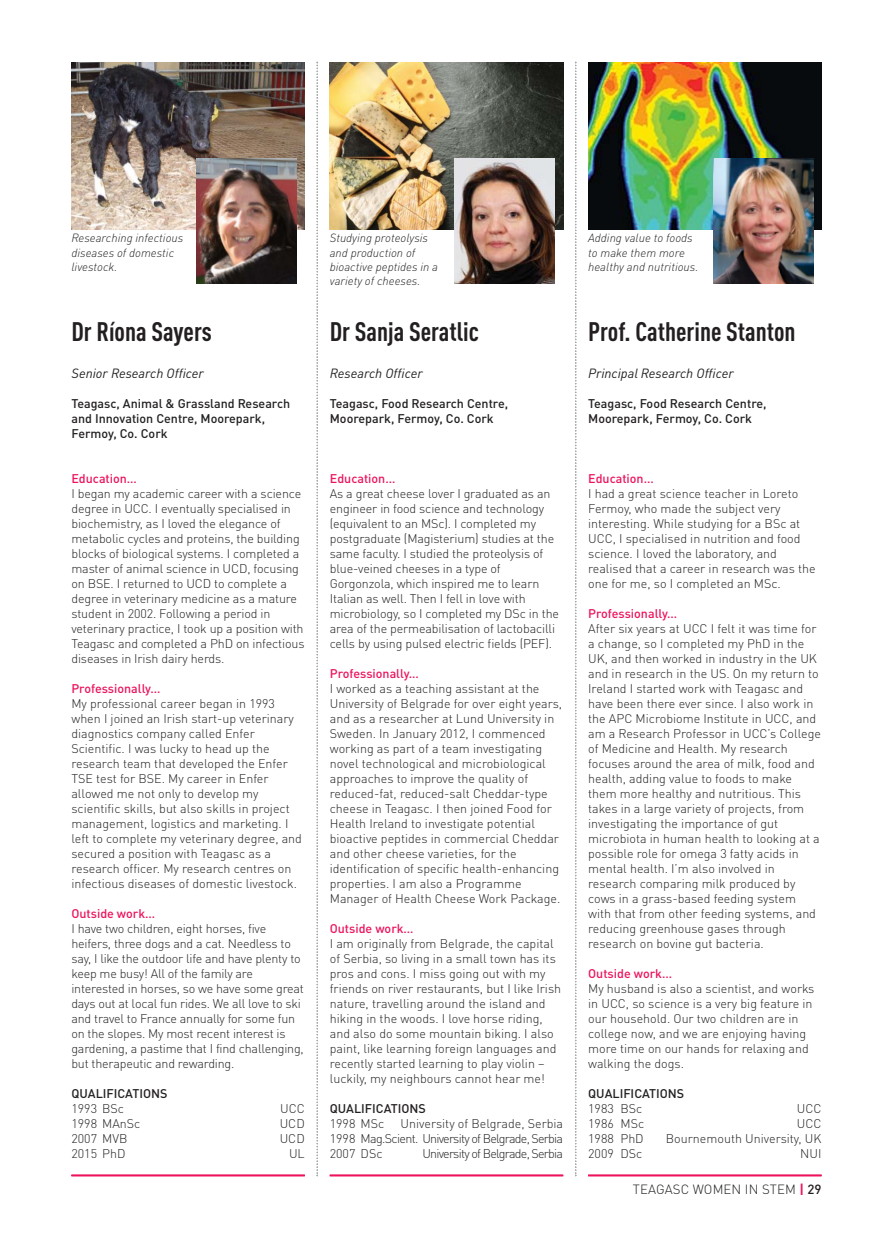
<style>
.page{position:relative;width:893px;height:1238px;background:#fff}
.page>*{position:absolute;margin:0;border:0;box-sizing:border-box;transform-origin:0 0}
.t1{font:700 condensed 26.4px "DINOT";color:#231f20}
.t2{font:italic 13.2px "DINOT";color:#231f20}
.t3{font:300 13.2px "DINOT";letter-spacing:.01em;color:#231f20}
.t4{font:300 12.45px/15px "DINOT";color:#231f20}
.t5{font:500 12.45px/15px "DINOT";color:#231f20}
.t6{font:500 12.45px "DINOT";color:#ed135d}
.t7{font:300 12.45px "DINOT";letter-spacing:-.06em;color:#231f20}
.t8{font:italic 300 11.7px/14.1px "DINOT";color:#231f20}
.s1{font-weight:700;color:#ed135d}
.s2{font-weight:500}
</style>
<div class="page">
<img style="left:71px;top:63px;width:234px;height:166px">
<img style="left:196px;top:158px;width:100px;height:125px">
<img style="left:330px;top:63px;width:233px;height:166px">
<img style="left:588px;top:63px;width:233px;height:166px">
<img style="left:713px;top:158px;width:100px;height:125px">
<hr style="left:71px;top:1174px;width:234px;height:2px;background:#ed135d">
<hr style="left:330px;top:1174px;width:233px;height:2px;background:#ed135d">
<hr style="left:588px;top:1174px;width:233px;height:2px;background:#ed135d">
<img style="left:455px;top:158px;width:100px;height:125px">
<svg style="left:317px;top:62px;width:1px;height:1114px"></svg>
<svg style="left:575px;top:62px;width:1px;height:1114px"></svg>
<p class="t8" style="left:71px;top:232px;width:113px">Researching infectious diseases of domestic livestock.</p>
<h1 class="t1" style="left:71px;top:322px;width:142px">Dr Ríona Sayers</h1>
<p class="t2" style="left:71px;top:368px;width:134px">Senior Research Officer</p>
<p class="t5" style="left:71px;top:398px;width:220px">Teagasc, Animal &amp; Grassland Research and Innovation Centre, Moorepark,<br>Fermoy, Co. Cork</p>
<p class="t6" style="left:71px;top:474px;width:67px">Education…</p>
<p class="t4" style="left:71px;top:488px;width:235px">I began my academic career with a science degree in UCC. I eventually specialised in biochemistry, as I loved the elegance of metabolic cycles and proteins, the building blocks of biological systems. I completed a master of animal science in UCD, focusing on BSE. I returned to UCD to complete a degree in veterinary medicine as a mature student in 2002. Following a period in veterinary practice, I took up a position with Teagasc and completed a PhD on infectious diseases in Irish dairy herds.</p>
<p class="t6" style="left:71px;top:684px;width:91px">Professionally…</p>
<p class="t4" style="left:71px;top:697px;width:232px">My professional career began in 1993 when I joined an Irish start-up veterinary diagnostics company called Enfer Scientific. I was lucky to head up the research team that developed the Enfer TSE test for BSE. My career in Enfer allowed me not only to develop my scientific skills, but also skills in project management, logistics and marketing. I left to complete my veterinary degree, and secured a position with Teagasc as a research officer. My research centres on infectious diseases of domestic livestock.</p>
<p class="t6" style="left:71px;top:909px;width:85px">Outside work…</p>
<p class="t4" style="left:71px;top:922px;width:234px">I have two children, eight horses, five heifers, three dogs and a cat. Needless to say, I like the outdoor life and have plenty to keep me busy! All of the family are interested in horses, so we have some great days out at local fun rides. We all love to ski and travel to France annually for some fun on the slopes. My most recent interest is gardening, a pastime that I find challenging, but therapeutic and rewarding.</p>
<p class="t5" style="left:71px;top:1087px;width:98px">QUALIFICATIONS</p>
<p class="t4" style="left:71px;top:1102px;width:54px">1993 BSc</p>
<p class="t4" style="left:280px;top:1102px;width:26px">UCC</p>
<p class="t4" style="left:71px;top:1117px;width:70px">1998 MAnSc</p>
<p class="t4" style="left:280px;top:1117px;width:27px">UCD</p>
<p class="t4" style="left:71px;top:1132px;width:58px">2007 MVB</p>
<p class="t4" style="left:280px;top:1132px;width:27px">UCD</p>
<p class="t4" style="left:71px;top:1147px;width:56px">2015 PhD</p>
<p class="t4" style="left:289px;top:1147px;width:17px">UL</p>
<p class="t8" style="left:330px;top:232px;width:110px">Studying proteolysis and production of bioactive peptides in a variety of cheeses.</p>
<h1 class="t1" style="left:330px;top:322px;width:151px">Dr Sanja Seratlic</h1>
<p class="t2" style="left:330px;top:368px;width:94px">Research Officer</p>
<p class="t5" style="left:330px;top:398px;width:180px">Teagasc, Food Research Centre,<br>Moorepark, Fermoy, Co. Cork</p>
<p class="t6" style="left:330px;top:474px;width:67px">Education…</p>
<p class="t4" style="left:330px;top:488px;width:231px">As a great cheese lover I graduated as an engineer in food science and technology (equivalent to an MSc). I completed my postgraduate (Magisterium) studies at the same faculty. I studied the proteolysis of blue-veined cheeses in a type of Gorgonzola, which inspired me to learn Italian as well. Then I fell in love with microbiology, so I completed my DSc in the area of the permeabilisation of lactobacilli cells by using pulsed electric fields (PEF).</p>
<p class="t6" style="left:330px;top:669px;width:91px">Professionally…</p>
<p class="t4" style="left:330px;top:682px;width:234px">I worked as a teaching assistant at the University of Belgrade for over eight years, and as a researcher at Lund University in Sweden. In January 2012, I commenced working as part of a team investigating novel technological and microbiological approaches to improve the quality of reduced-fat, reduced-salt Cheddar-type cheese in Teagasc. I then joined Food for Health Ireland to investigate potential bioactive peptides in commercial Cheddar and other cheese varieties, for the identification of specific health-enhancing properties. I am also a Programme Manager of Health Cheese Work Package.</p>
<p class="t6" style="left:330px;top:924px;width:85px">Outside work…</p>
<p class="t4" style="left:330px;top:937px;width:233px">I am originally from Belgrade, the capital of Serbia, so living in a small town has its pros and cons. I miss going out with my friends on river restaurants, but I like Irish nature, travelling around the island and hiking in the woods. I love horse riding, and also do some mountain biking. I also paint, like learning foreign languages and recently started learning to play violin – luckily, my neighbours cannot hear me!</p>
<p class="t5" style="left:330px;top:1102px;width:98px">QUALIFICATIONS</p>
<p class="t4" style="left:330px;top:1117px;width:56px">1998 MSc</p>
<p class="t4" style="left:330px;top:1117px;width:235px;text-align:justify;text-indent:71px">University of Belgrade, Serbia 1998 Mag.Scient. University of Belgrade, Serbia 2007 DSc</p>
<p class="t7" style="left:422px;top:1149px;width:142px">University of Belgrade, Serbia</p>
<p class="t8" style="left:588px;top:232px;width:112px">Adding value to foods to make them more healthy and nutritious.</p>
<h1 class="t1" style="left:588px;top:322px;width:209px">Prof. Catherine Stanton</h1>
<p class="t2" style="left:588px;top:368px;width:147px">Principal Research Officer</p>
<p class="t5" style="left:588px;top:398px;width:180px">Teagasc, Food Research Centre,<br>Moorepark, Fermoy, Co. Cork</p>
<p class="t6" style="left:588px;top:474px;width:67px">Education…</p>
<p class="t4" style="left:588px;top:488px;width:229px">I had a great science teacher in Loreto Fermoy, who made the subject very interesting. While studying for a BSc at UCC, I specialised in nutrition and food science. I loved the laboratory, and realised that a career in research was the one for me, so I completed an MSc.</p>
<p class="t6" style="left:588px;top:609px;width:91px">Professionally…</p>
<p class="t4" style="left:588px;top:622px;width:234px">After six years at UCC I felt it was time for a change, so I completed my PhD in the UK, and then worked in industry in the UK and in research in the US. On my return to Ireland I started work with Teagasc and have been there ever since. I also work in the APC Microbiome Institute in UCC, and am a Research Professor in UCC’s College of Medicine and Health. My research focuses around the area of milk, food and health, adding value to foods to make them more healthy and nutritious. This takes in a large variety of projects, from investigating the importance of gut microbiota in human health to looking at a possible role for omega 3 fatty acids in mental health. I’m also involved in research comparing milk produced by cows in a grass-based feeding system with that from other feeding systems, and reducing greenhouse gases through research on bovine gut bacteria.</p>
<p class="t6" style="left:588px;top:969px;width:85px">Outside work…</p>
<p class="t4" style="left:588px;top:982px;width:228px">My husband is also a scientist, and works in UCC, so science is a very big feature in our household. Our two children are in college now, and we are enjoying having more time on our hands for relaxing and walking the dogs.</p>
<p class="t5" style="left:588px;top:1087px;width:98px">QUALIFICATIONS</p>
<p class="t4" style="left:588px;top:1102px;width:56px">1983 BSc</p>
<p class="t4" style="left:797px;top:1102px;width:26px">UCC</p>
<p class="t4" style="left:588px;top:1117px;width:57px">1986 MSc</p>
<p class="t4" style="left:797px;top:1117px;width:26px">UCC</p>
<p class="t4" style="left:588px;top:1132px;width:57px">1988 PhD</p>
<p class="t4" style="left:666px;top:1132px;width:157px">Bournemouth University, UK</p>
<p class="t4" style="left:588px;top:1147px;width:56px">2009 DSc</p>
<p class="t4" style="left:800px;top:1147px;width:23px">NUI</p>
<p class="t3" style="left:633px;top:1184px;width:190px">TEAGASC WOMEN IN STEM <span class="s1">|</span> <span class="s2">29</span></p>
</div>
